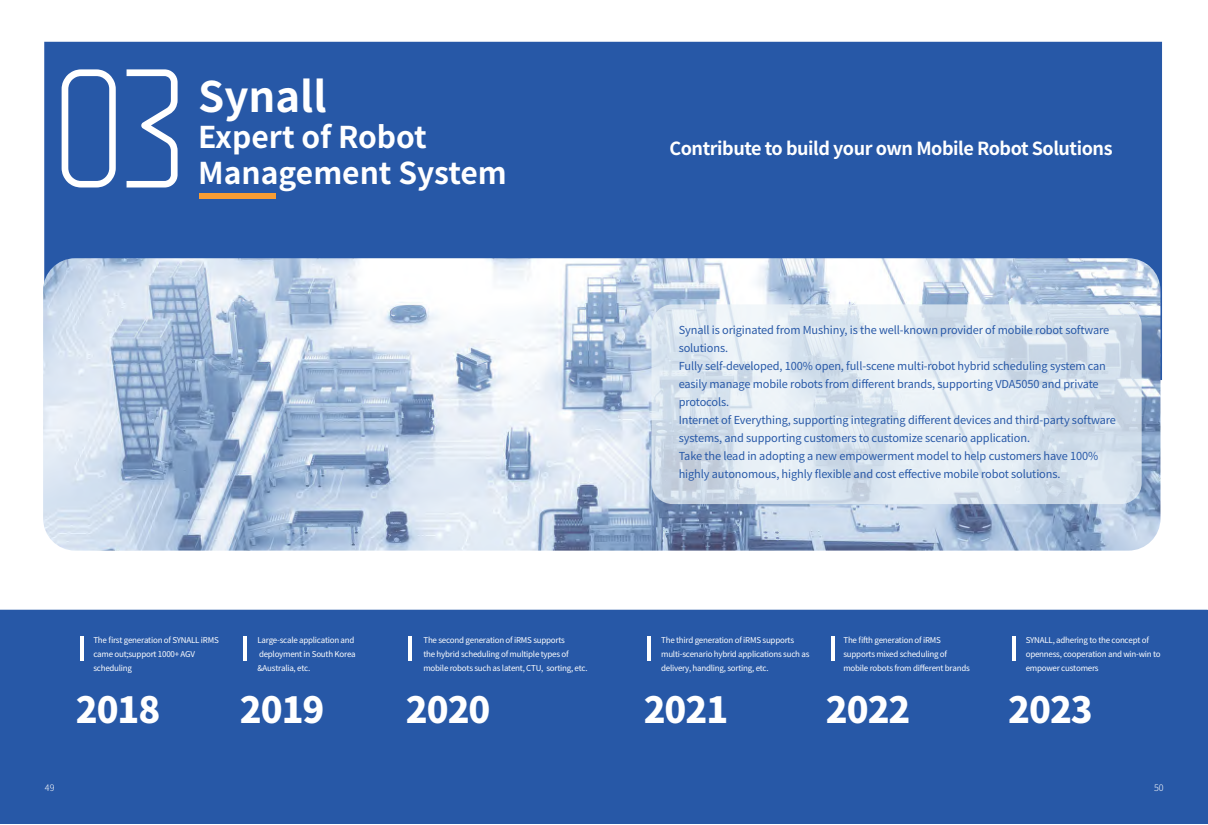
<style>
.page{position:relative;width:1208px;height:825px;background:#fff}
.page>*{position:absolute;margin:0;border:0;box-sizing:border-box;transform-origin:0 0}
.t1{font:700 42px "Source Han Sans CN";color:#fff}
.t2{font:800 36px "Source Han Sans SC";letter-spacing:-.03em;color:#fff}
.t3{font:700 30px/36px "Source Han Sans CN";color:#fff}
.t4{font:700 18px "Source Han Sans CN";letter-spacing:-.025em;color:#fff}
.t5{font:11px/18px "Source Han Sans CN";letter-spacing:-.01em;color:#2758a7}
.t6{font:300 9px "Source Han Sans CN";color:#fff}
.t7{font:8px/14px "Source Han Sans SC";letter-spacing:-.03em;color:#fff}
</style>
<div class="page">
<div style="left:44px;top:42px;width:1118px;height:338px;background:#2758a7"></div>
<img style="left:43px;top:258px;width:1117px;height:293px">
<div style="left:0;top:610px;width:1207px;height:214px;background:#2758a7"></div>
<hr style="left:80px;top:636px;width:4px;height:24px;background:#fff">
<hr style="left:243px;top:636px;width:4px;height:24px;background:#fff">
<hr style="left:408px;top:636px;width:4px;height:24px;background:#fff">
<hr style="left:647px;top:636px;width:4px;height:24px;background:#fff">
<hr style="left:831px;top:636px;width:3px;height:24px;background:#fff">
<hr style="left:1012px;top:636px;width:4px;height:24px;background:#fff">
<svg style="left:651px;top:304px;width:490px;height:200px;background:#dbe5ef"></svg>
<div style="left:199px;top:194px;width:77px;height:5px;background:#f89d34"></div>
<svg style="left:62px;top:69px;width:54px;height:118px"></svg>
<svg style="left:127px;top:69px;width:51px;height:118px"></svg>
<h1 class="t1" style="left:198px;top:75px;width:130px">Synall</h1>
<h3 class="t3" style="left:198px;top:118px;width:310px">Expert of Robot<br>Management System</h3>
<h3 class="t4" style="left:669px;top:139px;width:445px">Contribute to build your own Mobile Robot Solutions</h3>
<p class="t5" style="left:678px;top:321px;width:439px">Synall is originated from Mushiny, is the well-known provider of mobile robot software solutions.<br>Fully self-developed, 100% open, full-scene multi-robot hybrid scheduling system can easily manage mobile robots from different brands, supporting VDA5050 and private protocols.<br>Internet of Everything, supporting integrating different devices and third-party software systems, and supporting customers to customize scenario application.<br>Take the lead in adopting a new empowerment model to help customers have 100% highly autonomous, highly flexible and cost effective mobile robot solutions.</p>
<p class="t7" style="left:93px;top:633px;width:127px">The first generation of SYNALL iRMS came out;support 1000+ AGV scheduling</p>
<p class="t7" style="left:257px;top:633px;width:100px">Large-scale application and deployment in South Korea &amp;Australia, etc.</p>
<p class="t7" style="left:423px;top:633px;width:166px">The second generation of iRMS supports<br>the hybrid scheduling of multiple types of mobile robots such as latent, CTU, sorting, etc.</p>
<p class="t7" style="left:661px;top:633px;width:150px">The third generation of iRMS supports multi-scenario hybrid applications such as delivery, handling, sorting, etc.</p>
<p class="t7" style="left:843px;top:633px;width:128px">The fifth generation of iRMS supports mixed scheduling of mobile robots from different brands</p>
<p class="t7" style="left:1025px;top:633px;width:136px">SYNALL, adhering to the concept of openness, cooperation and win-win to empower customers</p>
<h2 class="t2" style="left:240px;top:689px;width:86px">2019</h2>
<h2 class="t2" style="left:406px;top:689px;width:86px">2020</h2>
<h2 class="t2" style="left:643px;top:689px;width:86px">2021</h2>
<h2 class="t2" style="left:826px;top:689px;width:86px">2022</h2>
<h2 class="t2" style="left:1008px;top:689px;width:86px">2023</h2>
<h2 class="t2" style="left:76px;top:689px;width:86px">2018</h2>
<p class="t6" style="left:45px;top:782px;width:11px">49</p>
<p class="t6" style="left:1154px;top:782px;width:11px">50</p>
</div>
